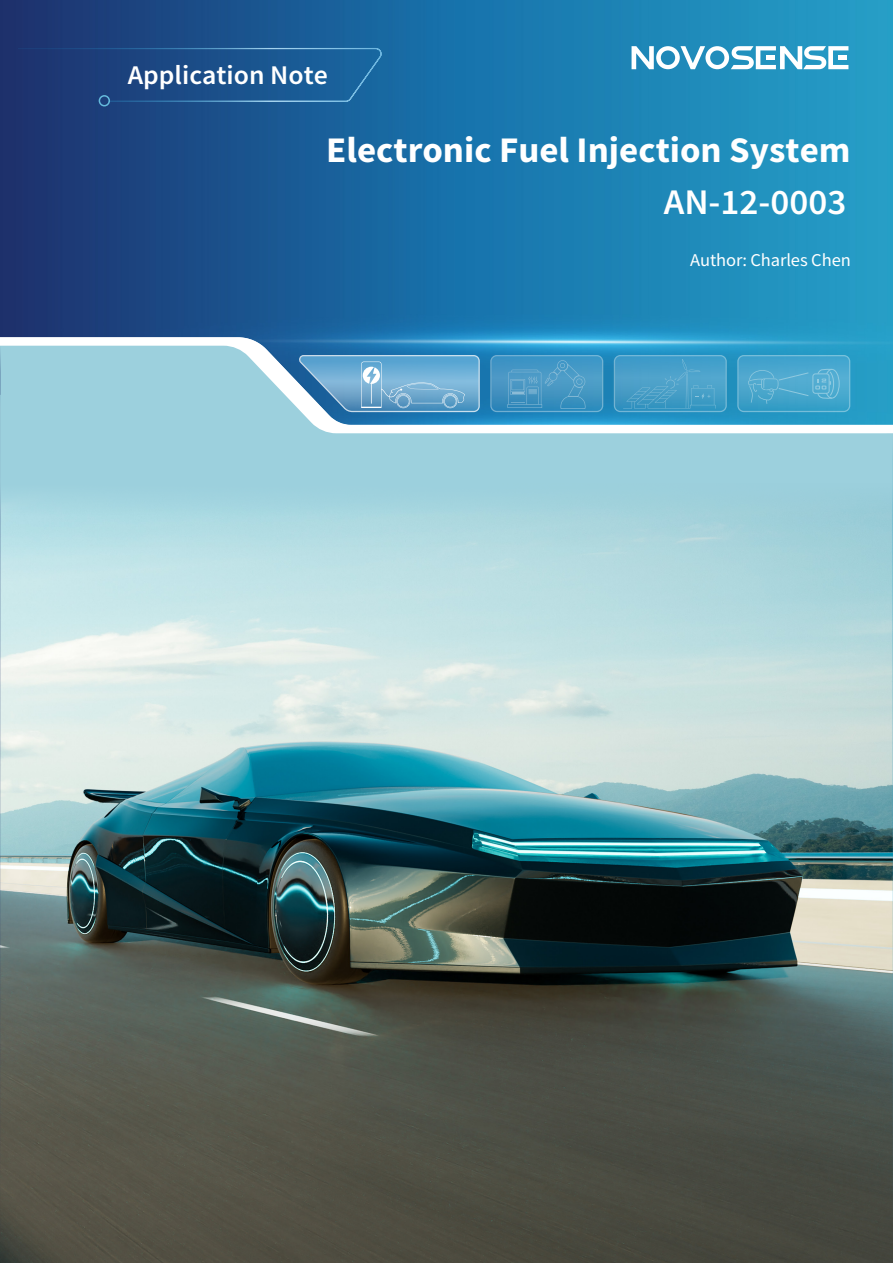
<style>
.page{position:relative;width:893px;height:1263px;background:#fff}
.page>*{position:absolute;margin:0;border:0;box-sizing:border-box;transform-origin:0 0}
.t1{font:700 36px "Source Sans Pro";color:#fff}
.t2{font:600 36px "Source Sans Pro";color:#fff}
.t3{font:600 27px "Source Sans Pro";color:#fff}
.t4{font:18px "Source Sans Pro";letter-spacing:-.005em;color:#fff}
</style>
<div class="page">
<img style="left:0;top:0;width:893px;height:337px">
<img style="left:0;top:547px;width:893px;height:716px">
<svg style="left:0;top:433px;width:893px;height:114px;background:#a1d2dd"></svg>
<svg style="left:0;top:337px;width:893px;height:96px;background:#7bbdd7"></svg>
<svg style="left:18px;top:48px;width:364px;height:54px;background:#1d4f8a"></svg>
<div style="left:99px;top:95px;width:11px;height:11px;border:2px solid #65badc;border-radius:50%"></div>
<svg style="left:614px;top:356px;width:112px;height:55px"></svg>
<div style="left:614px;top:355px;width:113px;height:57px;border:1px solid #fff;border-radius:6px"></div>
<svg style="left:623px;top:359px;width:93px;height:49px;background:#489fc8"></svg>
<svg style="left:491px;top:356px;width:112px;height:55px;background:#3f93c2"></svg>
<div style="left:490px;top:355px;width:113px;height:57px;border:1px solid #fff;border-radius:6px"></div>
<svg style="left:507px;top:360px;width:79px;height:49px;background:#4a99c4"></svg>
<svg style="left:299px;top:355px;width:181px;height:57px;background:#72abd0"></svg>
<svg style="left:738px;top:356px;width:112px;height:55px;background:#42a3cb"></svg>
<div style="left:737px;top:355px;width:113px;height:57px;border:1px solid #fff;border-radius:6px"></div>
<svg style="left:748px;top:370px;width:61px;height:34px;background:#51aace"></svg>
<div style="left:812px;top:373px;width:17px;height:21px;border:1px solid #fff;border-radius:3px"></div>
<svg style="left:815px;top:369px;width:25px;height:31px"></svg>
<svg style="left:632px;top:46px;width:216px;height:23px"></svg>
<p class="t3" style="left:128px;top:58px;width:201px">Application Note</p>
<p class="t1" style="left:326px;top:126px;width:526px">Electronic Fuel Injection System</p>
<p class="t2" style="left:664px;top:179px;width:184px">AN-12-0003</p>
<p class="t4" style="left:690px;top:248px;width:162px">Author: Charles Chen</p>
</div>
